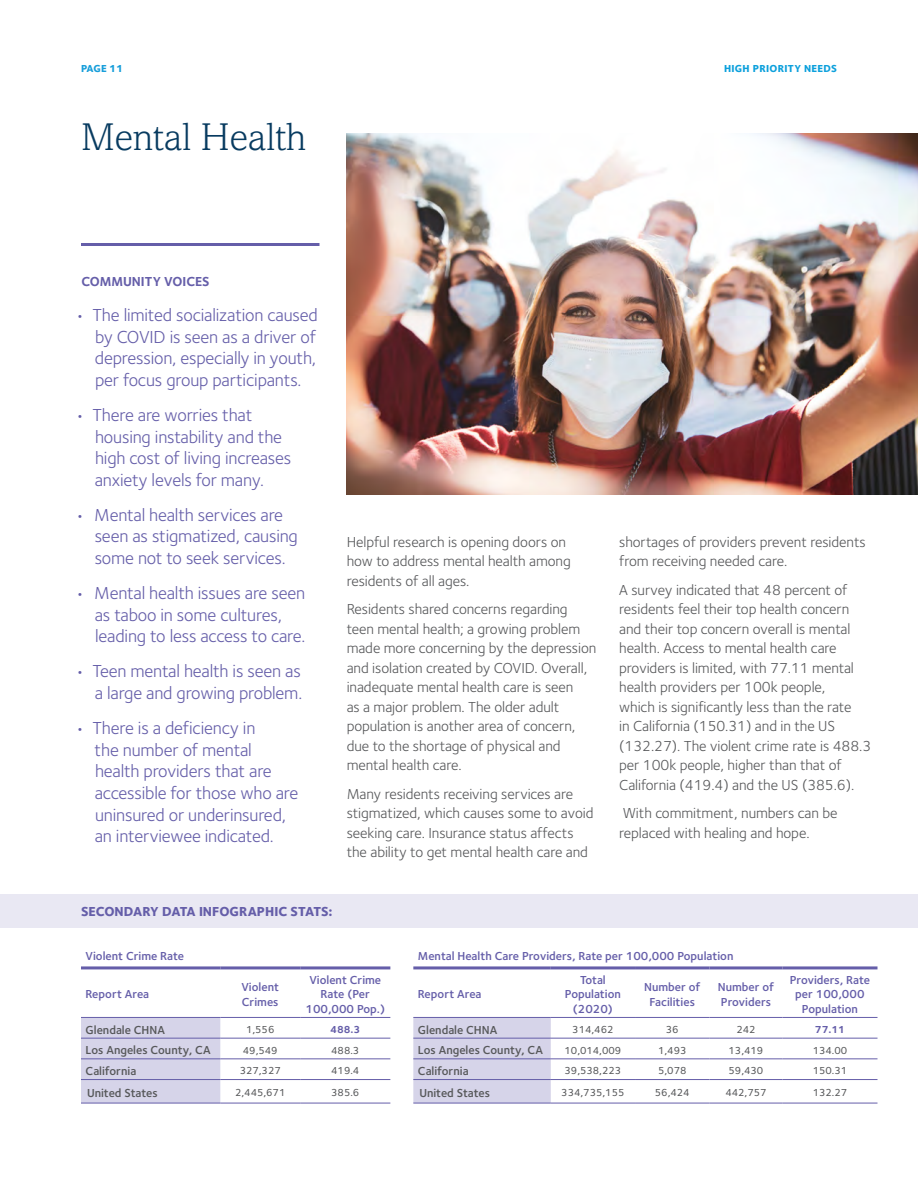
<style>
.page{position:relative;width:918px;height:1188px;background:#fff}
.page>*{position:absolute;margin:0;border:0;box-sizing:border-box;transform-origin:0 0}
.t1{font:300 39px "Amasis MT Std";letter-spacing:-.005em;color:#083b60}
.t2{font:18px/21.6px "Foundry Sterling";letter-spacing:-.01em;color:#655ea9}
.t3{font:15px/19.5px "Foundry Sterling";letter-spacing:-.005em;color:#57585a}
.t4{font:800 13.5px "Foundry Sterling";color:#655ea9}
.t5{font:700 13.5px "Foundry Sterling";color:#655ea9}
.t6{font:600 12px/14.4px "Foundry Sterling";color:#655ea9;text-align:center}
.t7{font:600 12px "Foundry Sterling";color:#57585a}
.t8{font:500 10.5px "Foundry Sterling";color:#57585a}
.Footer_L{font:800 10.5px "Foundry Sterling";letter-spacing:.025em;color:#0ca0dc}
.t9{font:700 10.5px "Foundry Sterling";color:#655ea9}
.t10{font:800 10.5px "Foundry Sterling";letter-spacing:-.005em;color:#179eda}
</style>
<div class="page">
<hr style="left:81px;top:243px;width:238px;height:3px;background:#655ea9">
<img style="left:347px;top:134px;width:571px;height:361px">
<div style="left:0;top:894px;width:918px;height:34px;background:#e9e8f3"></div>
<div style="left:81px;top:1018px;width:139px;height:85px;background:#d6d4e9"></div>
<hr style="left:81px;top:966px;width:139px;height:3px;background:#655ea9">
<hr style="left:220px;top:966px;width:80px;height:3px;background:#655ea9">
<hr style="left:300px;top:966px;width:90px;height:3px;background:#655ea9">
<hr style="left:81px;top:1017px;width:139px;height:1px;background:#655ea9">
<hr style="left:220px;top:1017px;width:80px;height:1px;background:#655ea9">
<hr style="left:300px;top:1017px;width:90px;height:1px;background:#655ea9">
<hr style="left:81px;top:1038px;width:139px;height:1px;background:#655ea9">
<hr style="left:220px;top:1038px;width:80px;height:1px;background:#655ea9">
<hr style="left:300px;top:1038px;width:90px;height:1px;background:#655ea9">
<hr style="left:81px;top:1058px;width:139px;height:1px;background:#655ea9">
<hr style="left:220px;top:1058px;width:80px;height:1px;background:#655ea9">
<hr style="left:300px;top:1058px;width:90px;height:1px;background:#655ea9">
<hr style="left:81px;top:1079px;width:139px;height:1px;background:#655ea9">
<hr style="left:220px;top:1079px;width:80px;height:1px;background:#655ea9">
<hr style="left:300px;top:1079px;width:90px;height:1px;background:#655ea9">
<hr style="left:81px;top:1103px;width:139px;height:1px;background:#655ea9">
<hr style="left:220px;top:1103px;width:80px;height:1px;background:#655ea9">
<hr style="left:300px;top:1103px;width:90px;height:1px;background:#655ea9">
<div style="left:413px;top:1018px;width:138px;height:85px;background:#d6d4e9"></div>
<hr style="left:413px;top:966px;width:138px;height:3px;background:#655ea9">
<hr style="left:551px;top:966px;width:84px;height:3px;background:#655ea9">
<hr style="left:635px;top:966px;width:75px;height:3px;background:#655ea9">
<hr style="left:710px;top:966px;width:72px;height:3px;background:#655ea9">
<hr style="left:782px;top:966px;width:96px;height:3px;background:#655ea9">
<hr style="left:413px;top:1017px;width:138px;height:1px;background:#655ea9">
<hr style="left:551px;top:1017px;width:84px;height:1px;background:#655ea9">
<hr style="left:635px;top:1017px;width:75px;height:1px;background:#655ea9">
<hr style="left:710px;top:1017px;width:72px;height:1px;background:#655ea9">
<hr style="left:782px;top:1017px;width:96px;height:1px;background:#655ea9">
<hr style="left:413px;top:1038px;width:138px;height:1px;background:#655ea9">
<hr style="left:551px;top:1038px;width:84px;height:1px;background:#655ea9">
<hr style="left:635px;top:1038px;width:75px;height:1px;background:#655ea9">
<hr style="left:710px;top:1038px;width:72px;height:1px;background:#655ea9">
<hr style="left:782px;top:1038px;width:96px;height:1px;background:#655ea9">
<hr style="left:413px;top:1058px;width:138px;height:1px;background:#655ea9">
<hr style="left:551px;top:1058px;width:84px;height:1px;background:#655ea9">
<hr style="left:635px;top:1058px;width:75px;height:1px;background:#655ea9">
<hr style="left:710px;top:1058px;width:72px;height:1px;background:#655ea9">
<hr style="left:782px;top:1058px;width:96px;height:1px;background:#655ea9">
<hr style="left:413px;top:1079px;width:138px;height:1px;background:#655ea9">
<hr style="left:551px;top:1079px;width:84px;height:1px;background:#655ea9">
<hr style="left:635px;top:1079px;width:75px;height:1px;background:#655ea9">
<hr style="left:710px;top:1079px;width:72px;height:1px;background:#655ea9">
<hr style="left:782px;top:1079px;width:96px;height:1px;background:#655ea9">
<hr style="left:413px;top:1103px;width:138px;height:1px;background:#655ea9">
<hr style="left:551px;top:1103px;width:84px;height:1px;background:#655ea9">
<hr style="left:635px;top:1103px;width:75px;height:1px;background:#655ea9">
<hr style="left:710px;top:1103px;width:72px;height:1px;background:#655ea9">
<hr style="left:782px;top:1103px;width:96px;height:1px;background:#655ea9">
<p class="t10" style="left:81px;top:62px;width:44px">PAGE 11</p>
<p class="t1" style="left:81px;top:114px;width:226px">Mental Health</p>
<p class="Footer_L" style="left:724px;top:62px;width:114px">HIGH PRIORITY NEEDS</p>
<p class="t5" style="left:81px;top:273px;width:130px">COMMUNITY VOICES</p>
<p class="t2" style="left:95px;top:304px;width:225px;text-align:justify;text-indent:-20px">• The limited socialization caused by COVID is seen as a driver of depression, especially in youth, per focus group participants.</p>
<p class="t2" style="left:95px;top:404px;width:198px;text-indent:-19px">• There are worries that housing instability and the high cost of living increases anxiety levels for many.</p>
<p class="t2" style="left:95px;top:504px;width:205px;text-indent:-19px">• Mental health services are seen as stigmatized, causing some not to seek services.</p>
<p class="t2" style="left:95px;top:583px;width:212px;text-indent:-19px">• Mental health issues are seen as taboo in some cultures, leading to less access to care.</p>
<p class="t2" style="left:75px;top:661px;width:228px;text-align:right">• Teen mental health is seen as a large and growing problem.</p>
<p class="t2" style="left:95px;top:718px;width:205px;text-indent:-19px">• There is a deficiency in<br>the number of mental health providers that are accessible for those who are uninsured or underinsured, an interviewee indicated.</p>
<p class="t3" style="left:347px;top:532px;width:226px">Helpful research is opening doors on how to address mental health among residents of all ages.</p>
<p class="t3" style="left:347px;top:600px;width:251px">Residents shared concerns regarding teen mental health; a growing problem made more concerning by the depression and isolation created by COVID. Overall, inadequate mental health care is seen<br>as a major problem. The older adult population is another area of concern, due to the shortage of physical and mental health care.</p>
<p class="t3" style="left:347px;top:784px;width:248px">Many residents receiving services are stigmatized, which causes some to avoid seeking care. Insurance status affects the ability to get mental health care and</p>
<p class="t3" style="left:619px;top:532px;width:248px">shortages of providers prevent residents from receiving needed care.</p>
<p class="t3" style="left:619px;top:580px;width:254px">A survey indicated that 48 percent of residents feel their top health concern and their top concern overall is mental health. Access to mental health care providers is limited, with 77.11 mental health providers per 100k people,<br>which is significantly less than the rate<br>in California (150.31) and in the US (132.27). The violent crime rate is 488.3 per 100k people, higher than that of California (419.4) and the US (385.6).</p>
<p class="t3" style="left:619px;top:804px;width:220px">With commitment, numbers can be replaced with healing and hope.</p>
<p class="t4" style="left:81px;top:903px;width:253px">SECONDARY DATA INFOGRAPHIC STATS:</p>
<p class="t6" style="left:86px;top:949px;width:100px">Violent Crime Rate</p>
<p class="t6" style="left:86px;top:988px;width:65px">Report Area</p>
<p class="t6" style="left:241px;top:980px;width:39px;text-align:left">Violent<br>Crimes</p>
<p class="t6" style="left:306px;top:973px;width:81px">Violent Crime<br>Rate (Per<br>100,000 Pop.)</p>
<p class="t7" style="left:86px;top:1022px;width:81px">Glendale CHNA</p>
<p class="t8" style="left:246px;top:1023px;width:30px">1,556</p>
<p class="t9" style="left:330px;top:1023px;width:32px">488.3</p>
<p class="t7" style="left:86px;top:1043px;width:127px">Los Angeles County, CA</p>
<p class="t8" style="left:243px;top:1044px;width:36px">49,549</p>
<p class="t8" style="left:331px;top:1044px;width:30px">488.3</p>
<p class="t7" style="left:86px;top:1064px;width:52px">California</p>
<p class="t8" style="left:240px;top:1065px;width:43px">327,327</p>
<p class="t8" style="left:331px;top:1065px;width:30px">419.4</p>
<p class="t7" style="left:87px;top:1086px;width:72px">United States</p>
<p class="t8" style="left:235px;top:1087px;width:52px">2,445,671</p>
<p class="t8" style="left:331px;top:1087px;width:30px">385.6</p>
<p class="t6" style="left:418px;top:949px;width:317px">Mental Health Care Providers, Rate per 100,000 Population</p>
<p class="t6" style="left:418px;top:988px;width:65px">Report Area</p>
<p class="t6" style="left:565px;top:973px;width:58px">Total<br>Population (2020)</p>
<p class="t6" style="left:644px;top:980px;width:58px">Number of<br>Facilities</p>
<p class="t6" style="left:718px;top:980px;width:58px;text-align:left">Number of<br>Providers</p>
<p class="t6" style="left:790px;top:973px;width:82px">Providers, Rate per 100,000<br>Population</p>
<p class="t7" style="left:418px;top:1022px;width:81px">Glendale CHNA</p>
<p class="t8" style="left:572px;top:1023px;width:43px">314,462</p>
<p class="t8" style="left:666px;top:1023px;width:14px">36</p>
<p class="t8" style="left:736px;top:1023px;width:21px">242</p>
<p class="t9" style="left:815px;top:1023px;width:32px">77.11</p>
<p class="t7" style="left:418px;top:1043px;width:127px">Los Angeles County, CA</p>
<p class="t8" style="left:565px;top:1044px;width:58px">10,014,009</p>
<p class="t8" style="left:658px;top:1044px;width:30px">1,493</p>
<p class="t8" style="left:729px;top:1044px;width:36px">13,419</p>
<p class="t8" style="left:813px;top:1044px;width:36px">134.00</p>
<p class="t7" style="left:418px;top:1064px;width:52px">California</p>
<p class="t8" style="left:565px;top:1065px;width:58px">39,538,223</p>
<p class="t8" style="left:658px;top:1065px;width:30px">5,078</p>
<p class="t8" style="left:729px;top:1065px;width:36px">59,430</p>
<p class="t8" style="left:813px;top:1065px;width:36px">150.31</p>
<p class="t7" style="left:419px;top:1086px;width:72px">United States</p>
<p class="t8" style="left:561px;top:1087px;width:65px">334,735,155</p>
<p class="t8" style="left:655px;top:1087px;width:36px">56,424</p>
<p class="t8" style="left:725px;top:1087px;width:43px">442,757</p>
<p class="t8" style="left:813px;top:1087px;width:36px">132.27</p>
</div>
